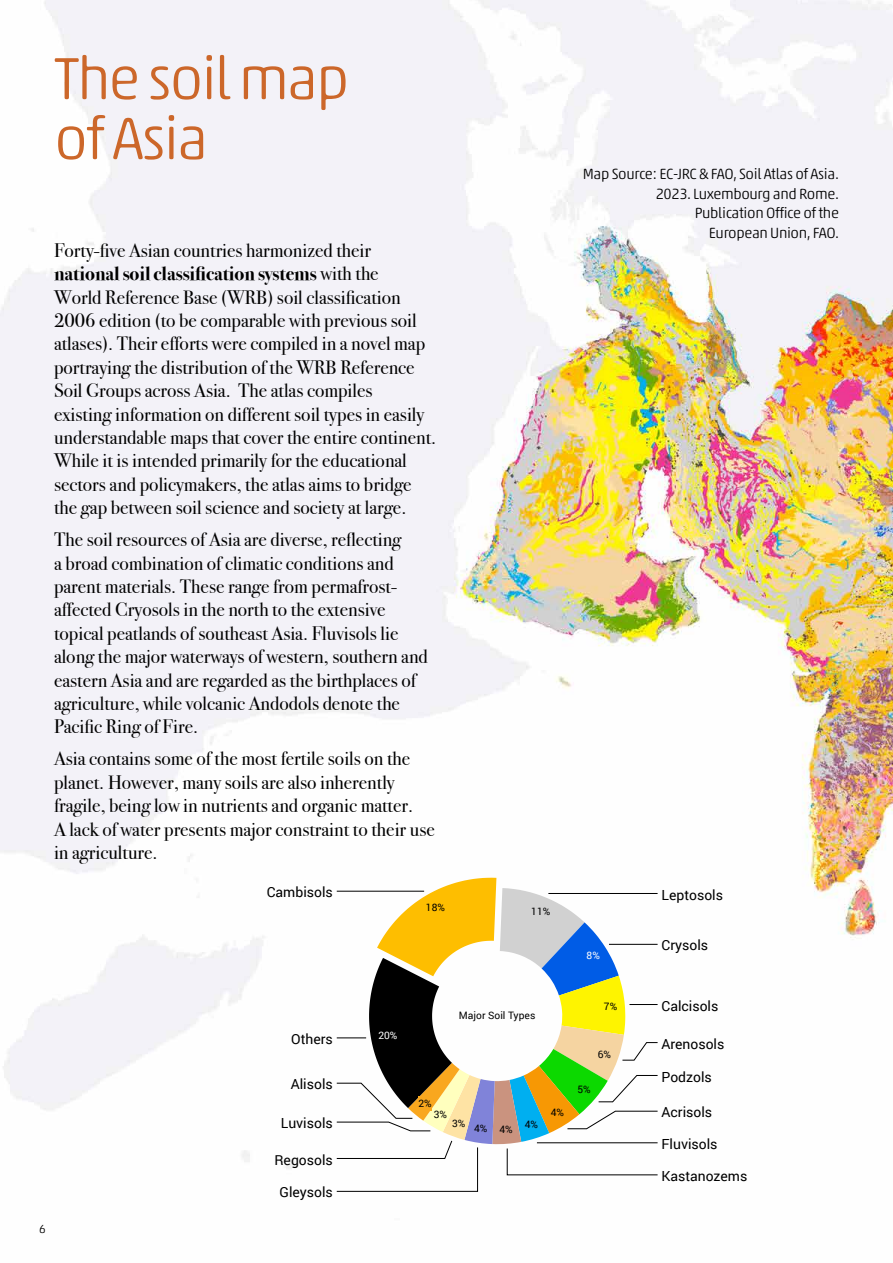
<style>
.page{position:relative;width:893px;height:1263px;background:#fff}
.page>*{position:absolute;margin:0;border:0;box-sizing:border-box;transform-origin:0 0}
.t1{font:300 60px/60px "Akko Rounded W01";letter-spacing:-.04em;color:#cc672a}
.t2{font:19.5px/23.4px "Bodoni Svty Two ITCTT";color:#000}
.t3{font:300 15px/19.5px "Akko Rounded W01";letter-spacing:-.025em;color:#000;text-align:right}
.t4{font:13.95px "Roboto";color:#000}
.t5{font:300 12px "Akko Rounded W01";color:#000}
.t6{font:10.2px "Roboto";color:#000}
.t7{font:10.2px "Roboto";color:#fff}
.s1{font-weight:700}
</style>
<div class="page">
<img style="left:0;top:0;width:893px;height:1169px">
<svg style="left:336px;top:878px;width:323px;height:314px"></svg>
<div style="left:426px;top:900px;width:19px;height:14px;background:#febe00"></div>
<div style="left:378px;top:1028px;width:20px;height:14px;background:#000"></div>
<div style="left:418px;top:1096px;width:14px;height:14px;background:#f9a71e"></div>
<div style="left:434px;top:1107px;width:13px;height:14px;background:#ffffbe"></div>
<div style="left:452px;top:1115px;width:14px;height:15px;background:#fee3a4"></div>
<div style="left:474px;top:1121px;width:14px;height:14px;background:#8083d9"></div>
<div style="left:531px;top:904px;width:20px;height:14px;background:#d1d1d1"></div>
<div style="left:587px;top:948px;width:13px;height:14px;background:#005ce6"></div>
<div style="left:604px;top:999px;width:13px;height:14px;background:#fef400"></div>
<div style="left:598px;top:1046px;width:13px;height:15px;background:#f5d4a1"></div>
<div style="left:577px;top:1082px;width:14px;height:14px;background:#0cd900"></div>
<div style="left:551px;top:1105px;width:13px;height:14px;background:#f79804"></div>
<div style="left:525px;top:1117px;width:13px;height:14px;background:#00aff0"></div>
<div style="left:499px;top:1122px;width:14px;height:14px;background:#ca937f"></div>
<h1 class="t1" style="left:54px;top:48px;width:297px">The soil map of Asia</h1>
<p class="t2" style="left:54px;top:236px;width:384px">Forty-five Asian countries harmonized their <span class="s1">national soil classification systems</span> with the<br>World Reference Base (WRB) soil classification 2006 edition (to be comparable with previous soil atlases). Their efforts were compiled in a novel map portraying the distribution of the WRB Reference Soil Groups across Asia. The atlas compiles<br>existing information on different soil types in easily understandable maps that cover the entire continent.<br>While it is intended primarily for the educational sectors and policymakers, the atlas aims to bridge the gap between soil science and society at large.</p>
<p class="t2" style="left:54px;top:526px;width:375px">The soil resources of Asia are diverse, reflecting<br>a broad combination of climatic conditions and parent materials. These range from permafrost&shy;affected Cryosols in the north to the extensive topical peatlands of southeast Asia. Fluvisols lie along the major waterways of western, southern and eastern Asia and are regarded as the birthplaces of agriculture, while volcanic Andodols denote the Pacific Ring of Fire.</p>
<p class="t2" style="left:54px;top:745px;width:382px">Asia contains some of the most fertile soils on the planet. However, many soils are also inherently fragile, being low in nutrients and organic matter.<br>A lack of water presents major constraint to their use in agriculture.</p>
<p class="t4" style="left:267px;top:882px;width:68px">Cambisols</p>
<p class="t6" style="left:426px;top:901px;width:21px">18%</p>
<p class="t3" style="left:583px;top:164px;width:258px">Map Source: EC-JRC &amp; FAO, Soil Atlas of Asia.<br>2023. Luxembourg and Rome.<br>Publication Office of the<br>European Union, FAO.</p>
<p class="t6" style="left:531px;top:904px;width:21px">11%</p>
<p class="t7" style="left:587px;top:948px;width:15px">8%</p>
<p class="t4" style="left:661px;top:885px;width:63px">Leptosols</p>
<p class="t4" style="left:661px;top:936px;width:48px">Crysols</p>
<p class="t5" style="left:39px;top:1222px;width:8px">6</p>
<p class="t4" style="left:291px;top:1029px;width:43px">Others</p>
<p class="t4" style="left:291px;top:1074px;width:44px">Alisols</p>
<p class="t4" style="left:281px;top:1113px;width:53px">Luvisols</p>
<p class="t4" style="left:274px;top:1150px;width:60px">Regosols</p>
<p class="t4" style="left:280px;top:1183px;width:55px">Gleysols</p>
<p class="t7" style="left:378px;top:1028px;width:21px">20%</p>
<p class="t6" style="left:459px;top:1008px;width:78px">Major Soil Types</p>
<p class="t6" style="left:418px;top:1096px;width:15px">2%</p>
<p class="t6" style="left:434px;top:1107px;width:15px">3%</p>
<p class="t6" style="left:452px;top:1116px;width:15px">3%</p>
<p class="t6" style="left:474px;top:1121px;width:15px">4%</p>
<p class="t6" style="left:499px;top:1122px;width:15px">4%</p>
<p class="t6" style="left:525px;top:1117px;width:15px">4%</p>
<p class="t6" style="left:551px;top:1105px;width:15px">4%</p>
<p class="t6" style="left:604px;top:999px;width:15px">7%</p>
<p class="t6" style="left:598px;top:1047px;width:15px">6%</p>
<p class="t6" style="left:577px;top:1082px;width:15px">5%</p>
<p class="t4" style="left:661px;top:996px;width:58px">Calcisols</p>
<p class="t4" style="left:661px;top:1034px;width:64px">Arenosols</p>
<p class="t4" style="left:661px;top:1067px;width:52px">Podzols</p>
<p class="t4" style="left:661px;top:1102px;width:52px">Acrisols</p>
<p class="t4" style="left:661px;top:1134px;width:58px">Fluvisols</p>
<p class="t4" style="left:661px;top:1166px;width:87px">Kastanozems</p>
</div>
